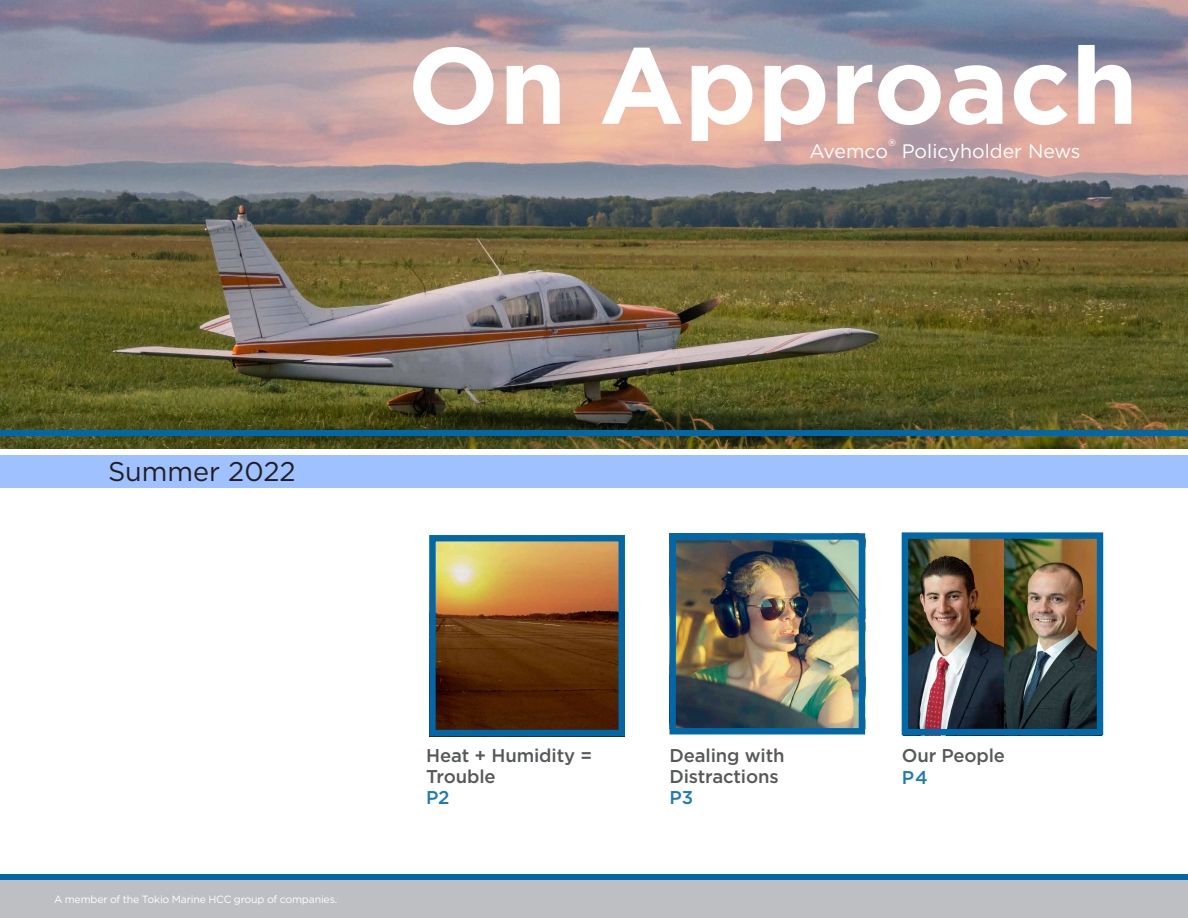
<style>
.page{position:relative;width:1188px;height:918px;background:#fff}
.page>*{position:absolute;margin:0;border:0;box-sizing:border-box;transform-origin:0 0}
.t1{font:700 108px "Gotham";color:#fff}
.t2{font:27px "Gotham";color:#231f20}
.t3{font:19.5px "Gotham";color:#fff}
.CALL_TO_ACTION{font:500 18.45px/21.3px "Gotham";letter-spacing:-.01em;color:#57585a}
.CALL_TO_ACTION-2{font:500 18.45px "Gotham";color:#1c7bb7}
.FINE_PRINT{font:10.5px "Gotham";letter-spacing:-.015em;color:#fff}
.s1{color:#1c7bb7}
</style>
<div class="page">
<div style="left:0;top:455px;width:1188px;height:32px;background:#9fc1ff"></div>
<img style="left:0;top:0;width:1188px;height:449px">
<div style="left:0;top:430px;width:1188px;height:5px;background:#0068a9"></div>
<div style="left:0;top:877px;width:1188px;height:41px;background:#bebfc2"></div>
<img style="left:676px;top:540px;width:182px;height:187px">
<div style="left:669px;top:533px;width:196px;height:201px;border:6px solid #0068a9"></div>
<img style="left:436px;top:542px;width:182px;height:187px">
<div style="left:429px;top:535px;width:196px;height:201px;border:6px solid #0068a9"></div>
<div style="left:0;top:874px;width:1188px;height:5px;background:#0068a9"></div>
<img style="left:909px;top:539px;width:96px;height:189px">
<img style="left:1005px;top:539px;width:91px;height:189px">
<div style="left:902px;top:532px;width:201px;height:203px;border:6px solid #0069aa"></div>
<p class="t1" style="left:407px;top:14px;width:732px">On Approach</p>
<p class="t3" style="left:809px;top:138px;width:273px">Avemco® Policyholder News</p>
<p class="t2" style="left:108px;top:454px;width:189px">Summer 2022</p>
<p class="FINE_PRINT" style="left:54px;top:893px;width:285px">A member of the Tokio Marine HCC group of companies.</p>
<p class="CALL_TO_ACTION" style="left:426px;top:744px;width:168px">Heat + Humidity =</p>
<p class="CALL_TO_ACTION" style="left:426px;top:766px;width:71px">Trouble<br><span class="s1">P2</span></p>
<p class="CALL_TO_ACTION" style="left:669px;top:744px;width:117px">Dealing with<br>Distractions<br><span class="s1">P3</span></p>
<p class="CALL_TO_ACTION" style="left:902px;top:745px;width:105px">Our People</p>
<p class="CALL_TO_ACTION-2" style="left:902px;top:765px;width:27px">P4</p>
</div>
